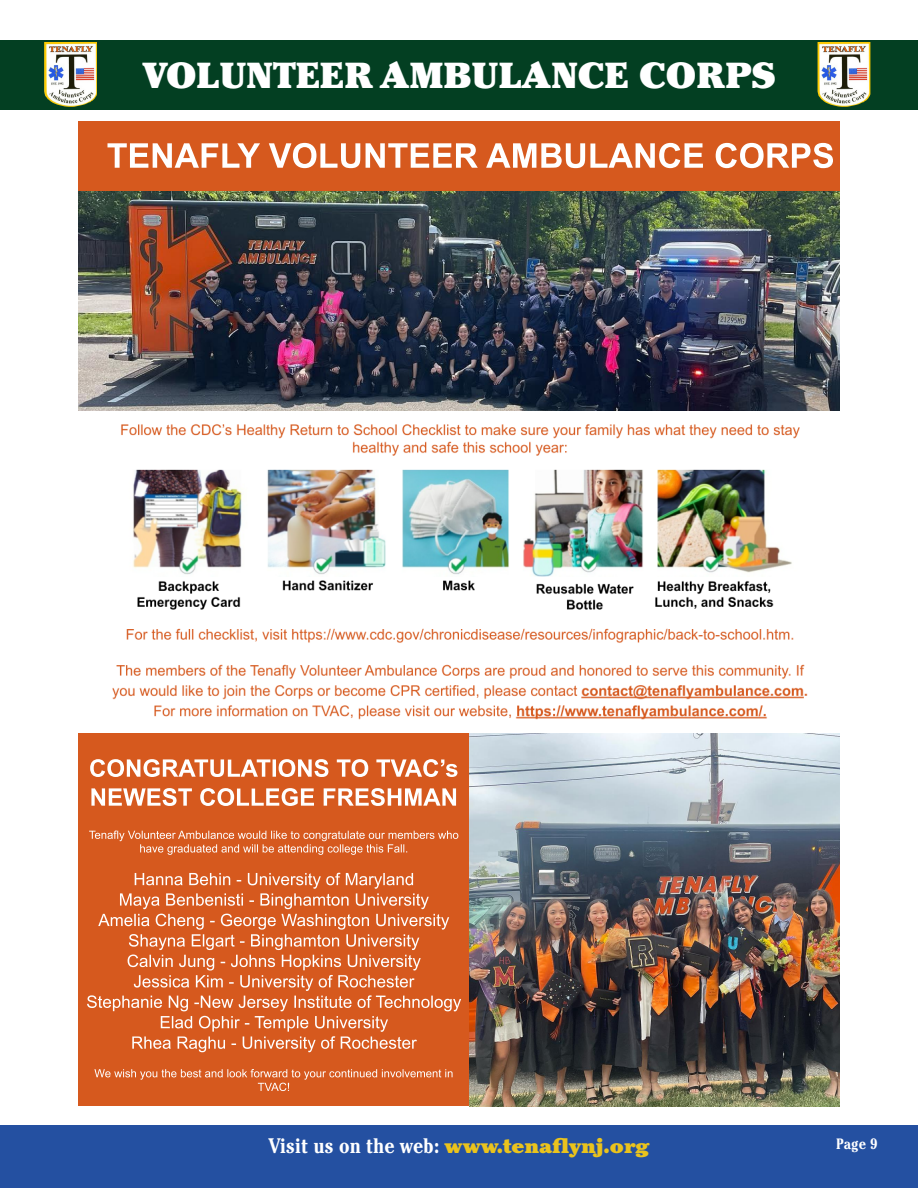
<style>
.page{position:relative;width:918px;height:1188px;background:#fff}
.page>*{position:absolute;margin:0;border:0;box-sizing:border-box;transform-origin:0 0}
.t1{font:900 36px "Cheltenham Std";color:#fff}
.t2{font:900 21px "Cheltenham Std";color:#eac31d}
.t3{font:700 condensed 15px "Cheltenham Std";color:#fff}
.s1{font-weight:700;font-stretch:condensed;color:#fff}
</style>
<div class="page">
<div style="left:0;top:1125px;width:918px;height:63px;background:#2450a1"></div>
<div style="left:0;top:40px;width:918px;height:70px;background:#033f22"></div>
<img style="left:44px;top:42px;width:53px;height:65px">
<img style="left:818px;top:42px;width:52px;height:65px">
<img style="left:78px;top:191px;width:761px;height:220px">
<div style="left:78px;top:122px;width:761px;height:69px;background:#d6591e"></div>
<svg style="left:107px;top:143px;width:596px;height:25px"></svg>
<svg style="left:716px;top:143px;width:117px;height:25px"></svg>
<div style="left:78px;top:733px;width:569px;height:373px;background:#d6591e"></div>
<svg style="left:89px;top:831px;width:369px;height:24px"></svg>
<svg style="left:87px;top:873px;width:374px;height:179px"></svg>
<svg style="left:94px;top:1069px;width:359px;height:22px"></svg>
<svg style="left:90px;top:759px;width:367px;height:18px"></svg>
<svg style="left:91px;top:788px;width:365px;height:18px"></svg>
<img style="left:469px;top:734px;width:371px;height:372px">
<img style="left:112px;top:424px;width:728px;height:310px">
<h1 class="t1" style="left:142px;top:54px;width:635px">VOLUNTEER AMBULANCE CORPS</h1>
<p class="t2" style="left:269px;top:1133px;width:382px"><span class="s1">Visit us on the web:</span> www.tenaflynj.org</p>
<p class="t3" style="left:836px;top:1135px;width:43px">Page 9</p>
</div>
